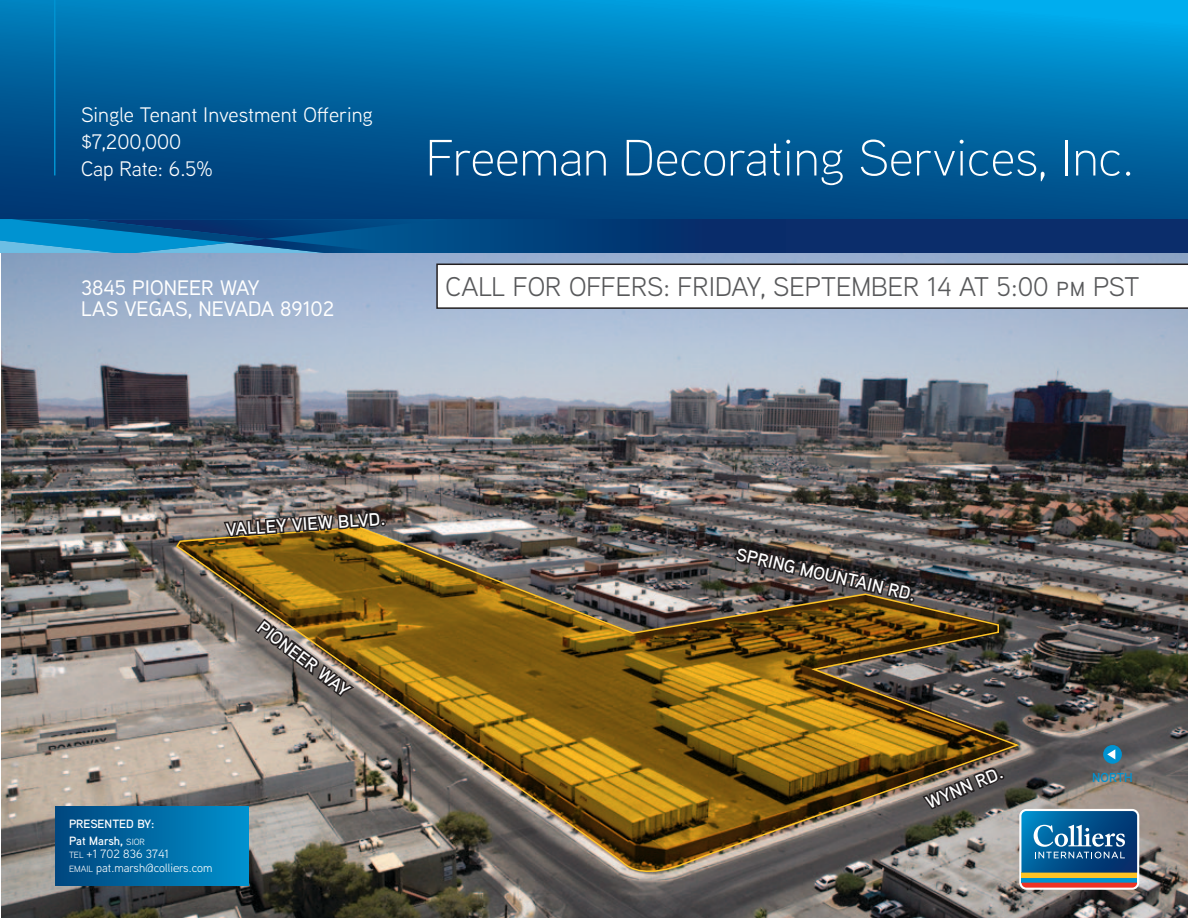
<style>
.page{position:relative;width:1188px;height:918px;background:#fff}
.page>*{position:absolute;margin:0;border:0;box-sizing:border-box;transform-origin:0 0}
.t1{font:300 51px "Aaux Next";color:#fff}
.t2{font:27px "Aaux Next";color:#58595b}
.t3{font:21px/27px "Aaux Next";color:#fff}
.t4{font:500 21px/21px "Aaux Next";color:#fff}
.t5{font:600 18px "Aaux Next";color:#fff}
.t6{font:600 13.05px "Aaux Next";color:#0093d1}
.t7{font:12px/13.5px "Aaux Next";color:#fff}
.t8{font:600 12px/16.8px "Aaux Next";color:#fff}
.s1{font-weight:400;font-size:9px}
.s2{font-size:9px}
</style>
<div class="page">
<img style="left:1px;top:253px;width:1187px;height:665px">
<svg style="left:0;top:0;width:1188px;height:219px;background:#0068a4"></svg>
<div style="left:0;top:219px;width:1188px;height:34px;background:#0b2d6b"></div>
<svg style="left:447px;top:219px;width:198px;height:34px"></svg>
<svg style="left:0;top:219px;width:447px;height:34px"></svg>
<hr style="left:54px;top:0;width:2px;height:175px;background:#0093d1">
<svg style="left:1019px;top:809px;width:120px;height:81px;background:#467595"></svg>
<div style="left:56px;top:806px;width:192px;height:80px;background:linear-gradient(to right,#00457d,#0091ce)"></div>
<img style="left:175px;top:525px;width:847px;height:353px">
<svg style="left:920px;top:767px;width:85px;height:49px;background:#58514b"></svg>
<img style="left:734px;top:545px;width:181px;height:58px">
<img style="left:253px;top:606px;width:104px;height:93px">
<img style="left:221px;top:507px;width:165px;height:35px">
<svg style="left:1103px;top:745px;width:19px;height:19px"></svg>
<svg style="left:1107px;top:749px;width:8px;height:10px"></svg>
<svg style="left:436px;top:264px;width:752px;height:45px"></svg>
<p class="t3" style="left:81px;top:100px;width:294px">Single Tenant Investment Offering $7,200,000<br>Cap Rate: 6.5%</p>
<p class="t4" style="left:81px;top:276px;width:255px">3845 PIONEER WAY<br>LAS VEGAS, NEVADA 89102</p>
<h1 class="t1" style="left:426px;top:124px;width:709px">Freeman Decorating Services, Inc.</h1>
<p class="t2" style="left:446px;top:268px;width:695px">CALL FOR OFFERS: FRIDAY, SEPTEMBER 14 AT 5:00 pm PST</p>
<p class="t5" style="left:225px;top:517px;width:161px;rotate:-4deg">VALLEY VIEW BLVD.</p>
<p class="t5" style="left:267px;top:615px;width:113px;rotate:37deg">PIONEER WAY</p>
<p class="t8" style="left:69px;top:815px;width:87px">PRESENTED BY:<br>Pat Marsh, <span class="s1">SIOR</span></p>
<p class="t7" style="left:69px;top:847px;width:145px"><span class="s2">tel</span> +1 702 836 3741<br><span class="s2">email</span> pat.marsh@colliers.com</p>
<p class="t5" style="left:739px;top:542px;width:185px;rotate:13deg">SPRING MOUNTAIN RD.</p>
<p class="t5" style="left:922px;top:792px;width:83px;rotate:-23deg">WYNN RD.</p>
<p class="t6" style="left:1092px;top:768px;width:42px">NORTH</p>
</div>
